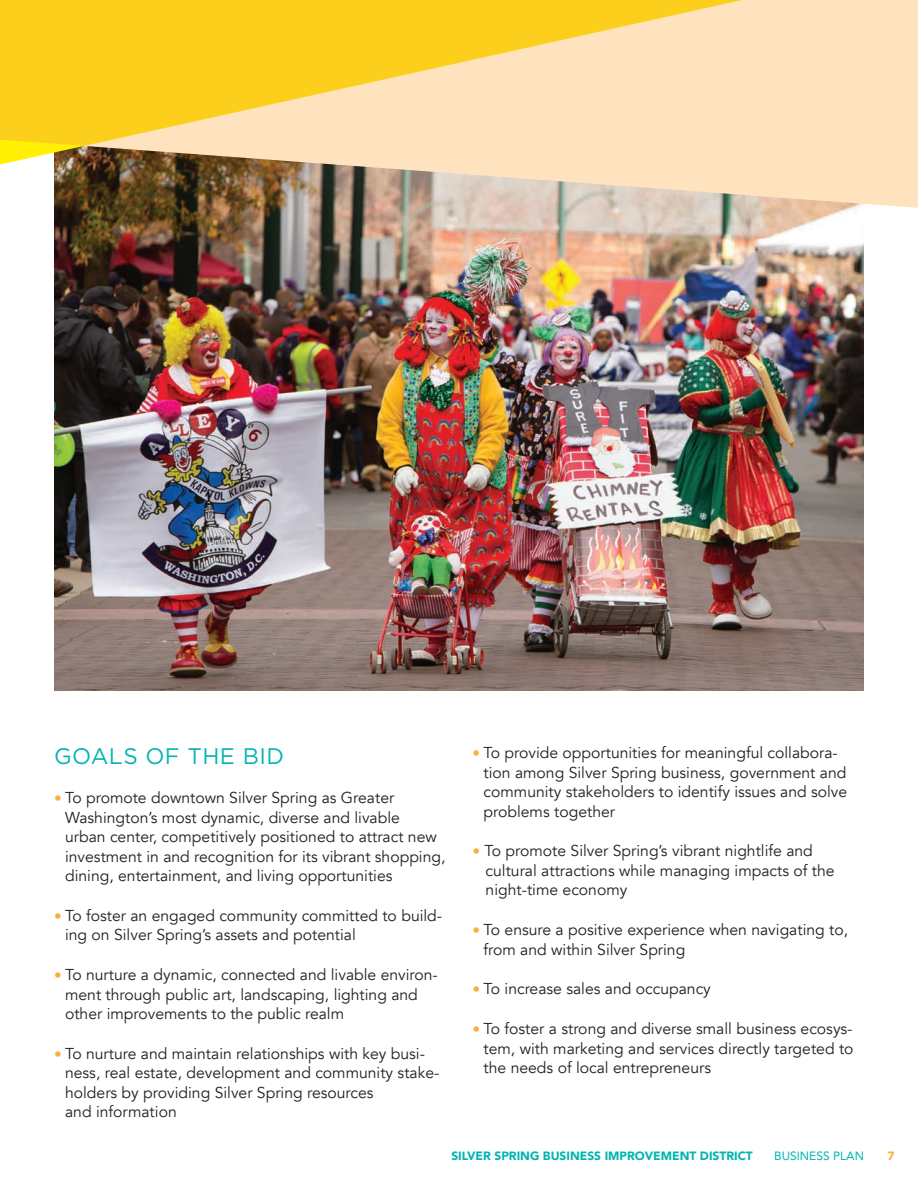
<style>
.page{position:relative;width:918px;height:1188px;background:#fff}
.page>*{position:absolute;margin:0;border:0;box-sizing:border-box;transform-origin:0 0}
.t1{font:22.5px "Gotham";letter-spacing:.02em;color:#00b4b1}
.t2{font:15.75px/19.5px "Avenir";color:#231f20}
.t3{font:900 12px "Avenir";color:#00b4b1}
.t4{font:12px "Avenir";color:#00b4b1}
.t5{font:900 12px "Avenir";color:#fbae3b}
.s1{font-family:"Fakt Pro Blond";color:#fbae3b}
</style>
<div class="page">
<img style="left:54px;top:208px;width:809px;height:482px">
<svg style="left:54px;top:0;width:864px;height:208px;background:#d6be9f"></svg>
<svg style="left:0;top:0;width:742px;height:165px;background:#f9d569"></svg>
<h1 class="t1" style="left:54px;top:741px;width:231px">GOALS OF THE BID</h1>
<p class="t2" style="left:65px;top:788px;width:382px;text-indent:-11px"><span class="s1">•</span> To promote downtown Silver Spring as Greater Washington’s most dynamic, diverse and livable<br>urban center, competitively positioned to attract new investment in and recognition for its vibrant shopping, dining, entertainment, and living opportunities</p>
<p class="t2" style="left:65px;top:906px;width:379px;text-indent:-11px"><span class="s1">•</span> To foster an engaged community committed to build&shy;ing on Silver Spring’s assets and potential</p>
<p class="t2" style="left:65px;top:965px;width:374px;text-indent:-11px"><span class="s1">•</span> To nurture a dynamic, connected and livable environ&shy;ment through public art, landscaping, lighting and other improvements to the public realm</p>
<p class="t2" style="left:65px;top:1044px;width:376px;text-indent:-11px"><span class="s1">•</span> To nurture and maintain relationships with key busi&shy;ness, real estate, development and community stake&shy;holders by providing Silver Spring resources<br>and information</p>
<p class="t2" style="left:484px;top:743px;width:365px;text-indent:-11px"><span class="s1">•</span> To provide opportunities for meaningful collabora&shy;tion among Silver Spring business, government and community stakeholders to identify issues and solve problems together</p>
<p class="t2" style="left:486px;top:842px;width:351px;text-indent:-13px"><span class="s1">•</span> To promote Silver Spring’s vibrant nightlife and cultural attractions while managing impacts of the night-time economy</p>
<p class="t2" style="left:484px;top:920px;width:366px;text-indent:-11px"><span class="s1">•</span> To ensure a positive experience when navigating to, from and within Silver Spring</p>
<p class="t2" style="left:472px;top:980px;width:240px"><span class="s1">•</span> To increase sales and occupancy</p>
<p class="t2" style="left:484px;top:1019px;width:372px;text-align:justify;text-indent:-11px"><span class="s1">•</span> To foster a strong and diverse small business ecosys&shy;tem, with marketing and services directly targeted to the needs of local entrepreneurs</p>
<p class="t3" style="left:451px;top:1145px;width:303px">SILVER SPRING BUSINESS IMPROVEMENT DISTRICT</p>
<p class="t4" style="left:774px;top:1146px;width:91px">BUSINESS PLAN</p>
<p class="t5" style="left:887px;top:1145px;width:9px">7</p>
</div>
